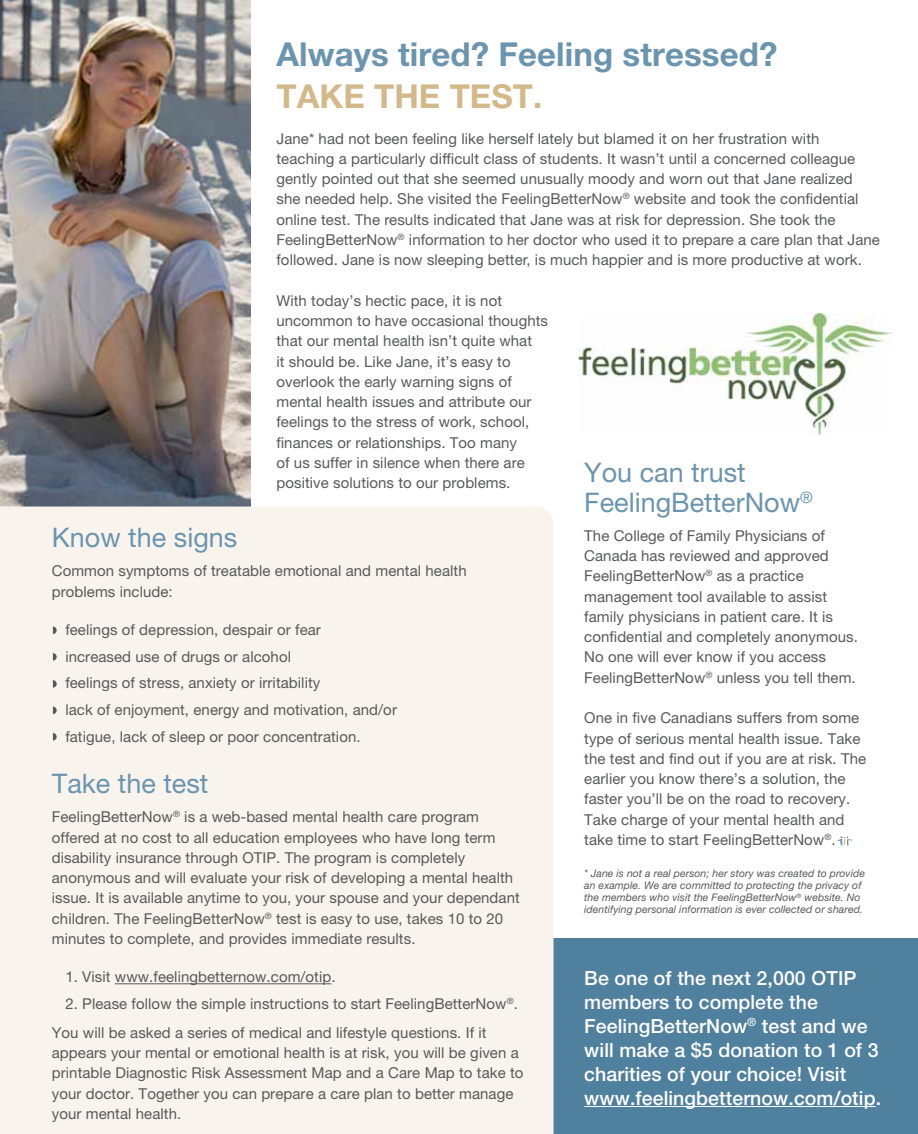
<style>
.page{position:relative;width:918px;height:1134px;background:#fff}
.page>*{position:absolute;margin:0;border:0;box-sizing:border-box;transform-origin:0 0}
.t1{font:700 33px "Helvetica Neue LT Std";letter-spacing:.005em;color:#6b94af}
.t2{font:700 33px "Helvetica Neue LT Std";letter-spacing:.005em;color:#d3b98a}
.t3{font:27px/30px "Helvetica Neue LT Std";color:#6b94af}
.t4{font:500 19.5px/24px "Helvetica Neue LT Std";letter-spacing:.005em;color:#fff}
.t5{font:15px/20.2px "Helvetica Neue LT Std";letter-spacing:.005em;color:#58595b}
.t6{font:italic 10.5px/12px "Helvetica Neue LT Std";letter-spacing:.005em;color:#58595b}
</style>
<div class="page">
<img style="left:0;top:0;width:251px;height:507px">
<div style="left:535px;top:938px;width:383px;height:196px;background:#4f809e"></div>
<div style="left:0;top:507px;width:554px;height:626px;background:#f8f4ed"></div>
<hr style="left:584px;top:1106px;width:292px;height:1px;background:#fff">
<hr style="left:0;top:1133px;width:918px;height:1px;background:#e1e8e3">
<hr style="left:115px;top:983px;width:216px;height:1px;background:#58595b">
<svg style="left:53px;top:627px;width:4px;height:7px"></svg>
<svg style="left:53px;top:653px;width:4px;height:8px"></svg>
<svg style="left:53px;top:680px;width:4px;height:8px"></svg>
<svg style="left:53px;top:707px;width:4px;height:7px"></svg>
<svg style="left:53px;top:733px;width:4px;height:8px"></svg>
<img style="left:579px;top:313px;width:314px;height:121px">
<svg style="left:837px;top:836px;width:15px;height:10px"></svg>
<h1 class="t1" style="left:276px;top:34px;width:502px">Always tired? Feeling stressed?</h1>
<h1 class="t2" style="left:276px;top:76px;width:267px">Take th e test.</h1>
<p class="t5" style="left:276px;top:128px;width:605px">Jane* had not been feeling like herself lately but blamed it on her frustration with teaching a particularly difficult class of students. It wasn’t until a concerned colleague gently pointed out that she seemed unusually moody and worn out that Jane realized she needed help. She visited the FeelingBetterNow<sup>®</sup> website and took the confidential online test. The results indicated that Jane was at risk for depression. She took the FeelingBetterNow<sup>®</sup> information to her doctor who used it to prepare a care plan that Jane followed. Jane is now sleeping better, is much happier and is more productive at work.</p>
<p class="t5" style="left:276px;top:290px;width:273px">With today’s hectic pace, it is not uncommon to have occasional thoughts that our mental health isn’t quite what<br>it should be. Like Jane, it’s easy to overlook the early warning signs of mental health issues and attribute our feelings to the stress of work, school, finances or relationships. Too many<br>of us suffer in silence when there are positive solutions to our problems.</p>
<h2 class="t3" style="left:584px;top:457px;width:230px">You can trust<br>FeelingBetterNow<sup>®</sup></h2>
<p class="t5" style="left:584px;top:525px;width:275px">The College of Family Physicians of Canada has reviewed and approved FeelingBetterNow<sup>®</sup> as a practice management tool available to assist family physicians in patient care. It is confidential and completely anonymous.<br>No one will ever know if you access FeelingBetterNow<sup>®</sup> unless you tell them.</p>
<p class="t5" style="left:584px;top:708px;width:283px">One in five Canadians suffers from some type of serious mental health issue. Take the test and find out if you are at risk. The earlier you know there’s a solution, the faster you’ll be on the road to recovery.<br>Take charge of your mental health and take time to start FeelingBetterNow<sup>®</sup>.</p>
<p class="t6" style="left:584px;top:868px;width:282px">* Jane is not a real person; her story was created to provide an example. We are committed to protecting the privacy of the members who visit the FeelingBetterNow<sup>®</sup> website. No identifying personal information is ever collected or shared.</p>
<h2 class="t3" style="left:52px;top:522px;width:187px">Know the signs</h2>
<p class="t5" style="left:52px;top:561px;width:416px">Common symptoms of treatable emotional and mental health problems include:</p>
<p class="t5" style="left:65px;top:616px;width:333px;line-height:26.7px">feelings of depression, despair or fear<br>increased use of drugs or alcohol<br>feelings of stress, anxiety or irritability<br>lack of enjoyment, energy and motivation, and/or fatigue, lack of sleep or poor concentration.</p>
<h2 class="t3" style="left:52px;top:768px;width:158px">Take the test</h2>
<p class="t5" style="left:52px;top:807px;width:470px">FeelingBetterNow<sup>®</sup> is a web-based mental health care program offered at no cost to all education employees who have long term disability insurance through OTIP. The program is completely anonymous and will evaluate your risk of developing a mental health issue. It is available anytime to you, your spouse and your dependant children. The FeelingBetterNow<sup>®</sup> test is easy to use, takes 10 to 20 minutes to complete, and provides immediate results.</p>
<p class="t5" style="left:65px;top:967px;width:272px">1. Visit www.feelingbetternow.com/otip.</p>
<p class="t5" style="left:52px;top:989px;width:468px;line-height:29px;text-indent:14px">2. Please follow the simple instructions to start FeelingBetterNow<sup>®</sup>.<br>You will be asked a series of medical and lifestyle questions. If it</p>
<p class="t5" style="left:52px;top:1042px;width:473px">appears your mental or emotional health is at risk, you will be given a printable Diagnostic Risk Assessment Map and a Care Map to take to your doctor. Together you can prepare a care plan to better manage your mental health.</p>
<h3 class="t4" style="left:584px;top:965px;width:298px">Be one of the next 2,000 OTIP members to complete the<br>FeelingBetterNow<sup>®</sup> test and we will make a $5 donation to 1 of 3 charities of your choice! Visit www.feelingbetternow.com/otip.</h3>
</div>
